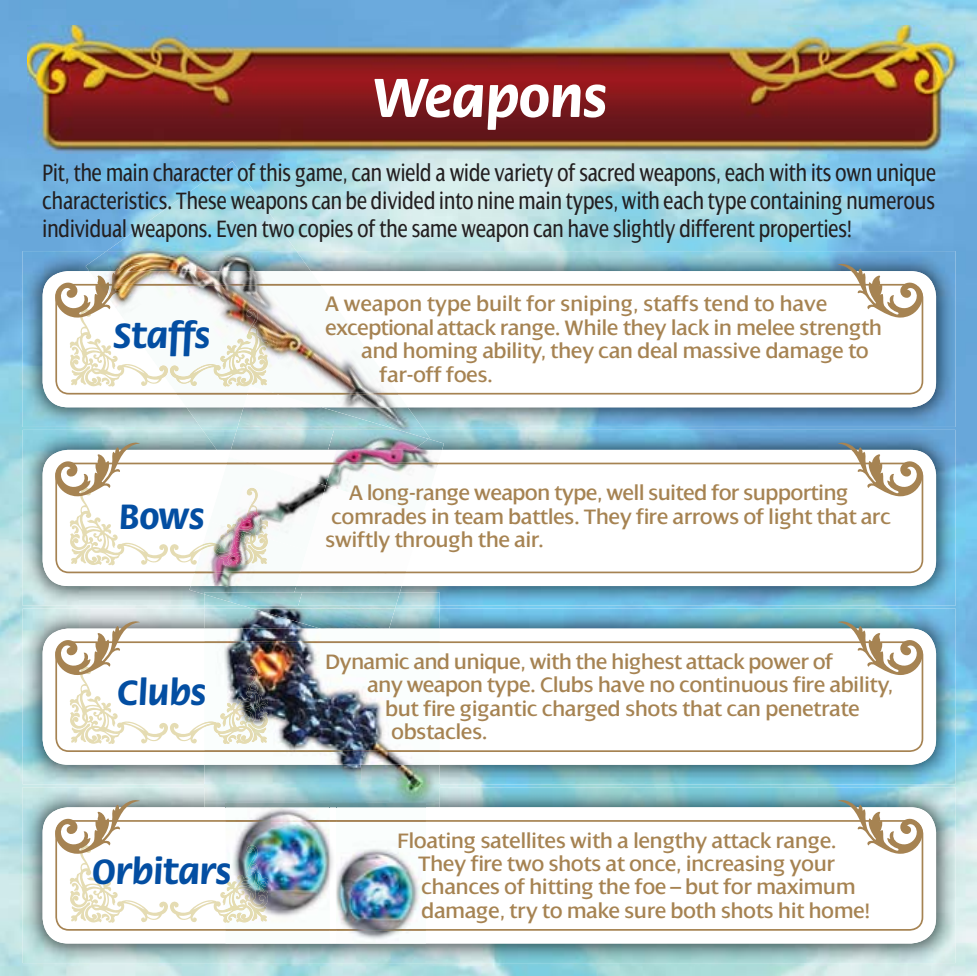
<style>
.page{position:relative;width:977px;height:976px;background:#fff}
.page>*{position:absolute;margin:0;border:0;box-sizing:border-box;transform-origin:0 0}
.t1{font:700 58.5px "Flora LT";color:#fff}
.t2{font:700 37.5px "Flora LT";color:#034ea2}
.t3{font:25.5px/27.6px "Dialog Cond";color:#231f20;text-align:justify}
.t4{font:22.5px/23.4px "Dialog";color:#a68352}
</style>
<div class="page">
<img style="left:0;top:0;width:976px;height:975px">
<img style="left:28px;top:26px;width:935px;height:127px">
<img style="left:23px;top:251px;width:932px;height:176px">
<div style="left:43px;top:271px;width:893px;height:136px;background:#fff;border-radius:26px"></div>
<svg style="left:56px;top:284px;width:867px;height:110px"></svg>
<svg style="left:837px;top:261px;width:87px;height:56px"></svg>
<img style="left:106px;top:161px;width:318px;height:268px">
<img style="left:86px;top:251px;width:336px;height:176px">
<img style="left:89px;top:271px;width:308px;height:122px">
<img style="left:106px;top:284px;width:293px;height:110px">
<img style="left:54px;top:261px;width:214px;height:126px">
<img style="left:257px;top:328px;width:3px;height:54px">
<img style="left:170px;top:311px;width:87px;height:75px">
<img style="left:97px;top:264px;width:43px;height:35px">
<img style="left:23px;top:429px;width:932px;height:176px">
<img style="left:202px;top:429px;width:228px;height:11px">
<div style="left:43px;top:450px;width:893px;height:136px;background:#fff;border-radius:26px"></div>
<svg style="left:56px;top:462px;width:867px;height:111px"></svg>
<svg style="left:54px;top:440px;width:214px;height:125px"></svg>
<svg style="left:837px;top:440px;width:87px;height:56px"></svg>
<img style="left:237px;top:427px;width:161px;height:2px">
<img style="left:238px;top:407px;width:150px;height:20px">
<img style="left:243px;top:386px;width:79px;height:21px">
<img style="left:247px;top:393px;width:32px;height:1px">
<img style="left:428px;top:439px;width:16px;height:11px">
<img style="left:189px;top:586px;width:105px;height:8px">
<img style="left:294px;top:586px;width:108px;height:6px">
<img style="left:231px;top:429px;width:97px;height:21px">
<img style="left:328px;top:429px;width:100px;height:21px">
<img style="left:229px;top:450px;width:39px;height:6px">
<img style="left:326px;top:450px;width:116px;height:64px">
<img style="left:210px;top:456px;width:116px;height:94px">
<img style="left:306px;top:485px;width:117px;height:89px">
<img style="left:257px;top:521px;width:9px;height:31px">
<img style="left:296px;top:550px;width:108px;height:24px">
<img style="left:226px;top:462px;width:212px;height:2px">
<img style="left:194px;top:571px;width:212px;height:2px">
<img style="left:201px;top:489px;width:56px;height:76px">
<img style="left:23px;top:608px;width:932px;height:176px">
<div style="left:43px;top:628px;width:893px;height:136px;background:#fff;border-radius:26px"></div>
<svg style="left:56px;top:641px;width:867px;height:110px"></svg>
<svg style="left:54px;top:618px;width:150px;height:126px"></svg>
<svg style="left:837px;top:618px;width:87px;height:57px"></svg>
<img style="left:396px;top:592px;width:43px;height:16px">
<img style="left:204px;top:605px;width:38px;height:3px">
<img style="left:204px;top:608px;width:235px;height:179px">
<img style="left:242px;top:605px;width:154px;height:3px">
<img style="left:204px;top:592px;width:94px;height:13px">
<img style="left:298px;top:592px;width:102px;height:13px">
<img style="left:252px;top:608px;width:143px;height:20px">
<img style="left:204px;top:628px;width:235px;height:13px">
<img style="left:204px;top:641px;width:235px;height:110px">
<img style="left:204px;top:668px;width:53px;height:75px">
<img style="left:23px;top:787px;width:932px;height:175px">
<div style="left:43px;top:807px;width:893px;height:136px;background:#fff;border-radius:26px"></div>
<svg style="left:56px;top:820px;width:867px;height:110px"></svg>
<svg style="left:54px;top:797px;width:214px;height:126px"></svg>
<svg style="left:837px;top:797px;width:87px;height:56px"></svg>
<img style="left:336px;top:802px;width:90px;height:5px">
<img style="left:336px;top:807px;width:90px;height:133px">
<img style="left:225px;top:819px;width:201px;height:111px">
<img style="left:225px;top:802px;width:105px;height:114px">
<img style="left:225px;top:847px;width:43px;height:75px">
<svg style="left:330px;top:802px;width:6px;height:5px"></svg>
<img style="left:330px;top:807px;width:6px;height:124px">
<p class="t1" style="left:371px;top:62px;width:237px">Weapons</p>
<p class="t3" style="left:43px;top:161px;width:895px">Pit, the main character of this game, can wield a wide variety of sacred weapons, each with its own unique characteristics. These weapons can be divided into nine main types, with each type containing numerous individual weapons. Even two copies of the same weapon can have slightly different properties!</p>
<p class="t2" style="left:113px;top:312px;width:98px">Staffs</p>
<p class="t2" style="left:119px;top:494px;width:87px">Bows</p>
<p class="t2" style="left:117px;top:670px;width:90px">Clubs</p>
<p class="t2" style="left:92px;top:848px;width:140px">Orbitars</p>
<p class="t4" style="left:325px;top:293px;width:503px">A weapon type built for sniping, staffs tend to have</p>
<p class="t4" style="left:325px;top:316px;width:558px">exceptional attack range. While they lack in melee strength</p>
<p class="t4" style="left:361px;top:340px;width:508px">and homing ability, they can deal massive damage to</p>
<p class="t4" style="left:379px;top:363px;width:115px">far-off foes.</p>
<p class="t4" style="left:325px;top:482px;width:566px;text-indent:24px">A long-range weapon type, well suited for supporting comrades in team battles. They fire arrows of light that arc swiftly through the air.</p>
<p class="t4" style="left:325px;top:650px;width:509px">Dynamic and unique, with the highest attack power of</p>
<p class="t4" style="left:367px;top:674px;width:527px">any weapon type. Clubs have no continuous fire ability,</p>
<p class="t4" style="left:385px;top:697px;width:475px">but fire gigantic charged shots that can penetrate</p>
<p class="t4" style="left:391px;top:720px;width:97px">obstacles.</p>
<p class="t4" style="left:418px;top:829px;width:453px;text-indent:-21px">Floating satellites with a lengthy attack range.<br>They fire two shots at once, increasing your chances of hitting the foe – but for maximum damage, try to make sure both shots hit home!</p>
</div>
